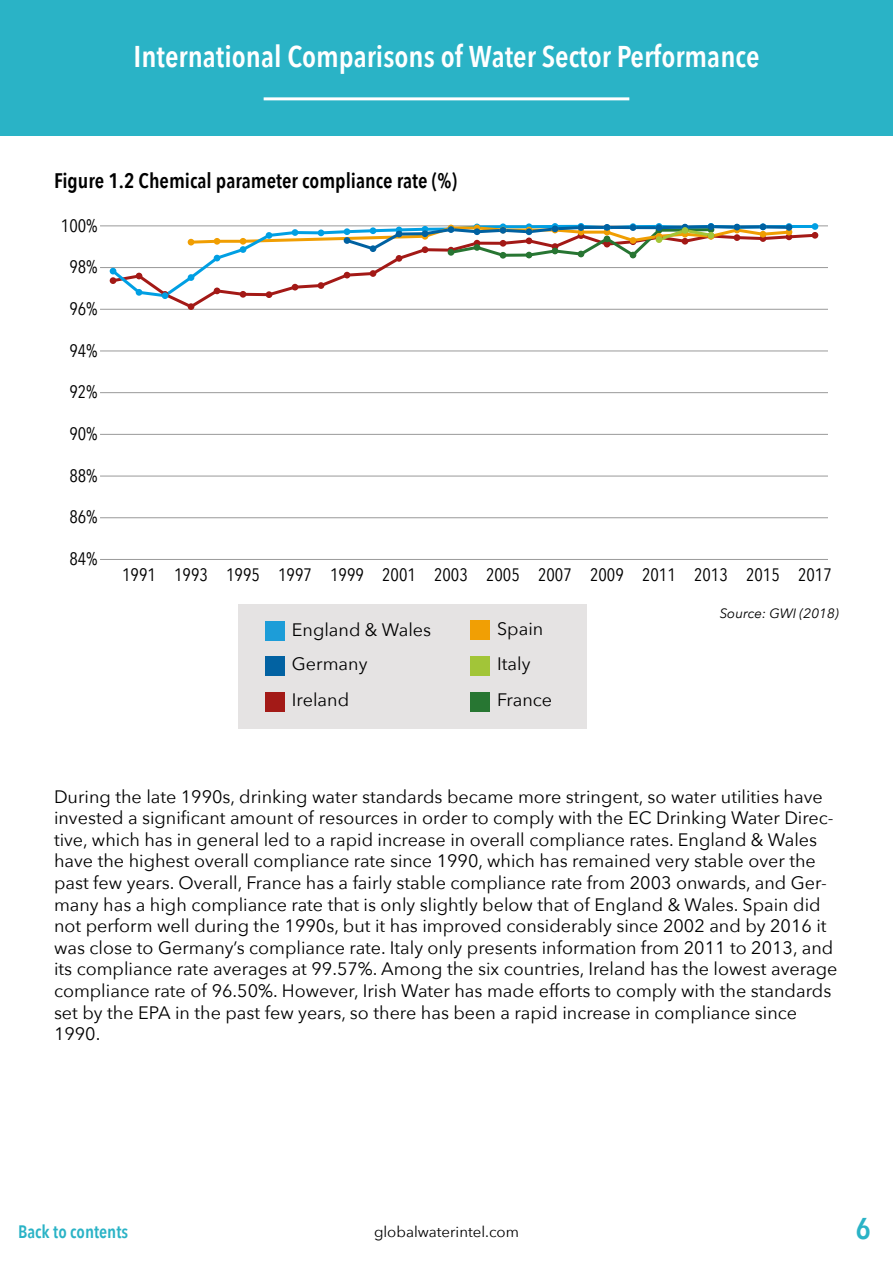
<style>
.page{position:relative;width:893px;height:1263px;background:#fff}
.page>*{position:absolute;margin:0;border:0;box-sizing:border-box;transform-origin:0 0}
.t1{font:600 30px "Avenir Next Condensed";color:#fff}
.t2{font:600 30px "Avenir Next Condensed";color:#2ab3c6}
.t3{font:600 21px "Avenir Next Condensed";color:#000}
.t4{font:18px/21.6px "Avenir Next";color:#000}
.t5{font:18px "Avenir Next Condensed";color:#000}
.t6{font:600 18px "Avenir Next Condensed";color:#2ab3c6}
.t7{font:15px "Avenir Next";color:#000}
.t8{font:italic 13.5px "Avenir Next";color:#000}
</style>
<div class="page">
<div style="left:0;top:0;width:893px;height:136px;background:#2ab3c6"></div>
<hr style="left:264px;top:97px;width:365px;height:3px;background:#fff">
<hr style="left:100px;top:559px;width:728px;height:1px;background:#999">
<hr style="left:100px;top:517px;width:728px;height:1px;background:#999">
<hr style="left:100px;top:476px;width:728px;height:1px;background:#999">
<hr style="left:100px;top:434px;width:728px;height:1px;background:#999">
<hr style="left:100px;top:392px;width:728px;height:1px;background:#999">
<hr style="left:100px;top:351px;width:728px;height:1px;background:#999">
<hr style="left:100px;top:309px;width:728px;height:1px;background:#999">
<hr style="left:100px;top:267px;width:728px;height:1px;background:#999">
<hr style="left:100px;top:225px;width:728px;height:1px;background:#999">
<svg style="left:109px;top:223px;width:709px;height:87px"></svg>
<div style="left:760px;top:223px;width:6px;height:7px;background:#0061a1;border-radius:50%"></div>
<div style="left:786px;top:224px;width:6px;height:7px;background:#0061a1;border-radius:50%"></div>
<div style="left:656px;top:236px;width:6px;height:7px;background:#a3c537;border-radius:50%"></div>
<div style="left:682px;top:227px;width:6px;height:7px;background:#a3c537;border-radius:50%"></div>
<div style="left:708px;top:232px;width:6px;height:7px;background:#a3c537;border-radius:50%"></div>
<div style="left:238px;top:604px;width:349px;height:124px;background:#e5e3e3"></div>
<div style="left:265px;top:621px;width:20px;height:20px;background:#1d9dd8"></div>
<div style="left:470px;top:620px;width:20px;height:20px;background:#f19f04"></div>
<div style="left:265px;top:656px;width:20px;height:19px;background:#0262a2"></div>
<div style="left:470px;top:656px;width:20px;height:19px;background:#a2c538"></div>
<div style="left:265px;top:692px;width:20px;height:20px;background:#a31a17"></div>
<div style="left:470px;top:692px;width:20px;height:20px;background:#277632"></div>
<h1 class="t1" style="left:134px;top:38px;width:627px">International Comparisons of Water Sector Performance</h1>
<p class="t3" style="left:54px;top:167px;width:404px">Figure 1.2 Chemical parameter compliance rate (%)</p>
<p class="t5" style="left:61px;top:214px;width:38px">100%</p>
<p class="t5" style="left:69px;top:256px;width:30px">98%</p>
<p class="t5" style="left:69px;top:298px;width:30px">96%</p>
<p class="t5" style="left:69px;top:339px;width:30px">94%</p>
<p class="t5" style="left:69px;top:381px;width:30px">92%</p>
<p class="t5" style="left:69px;top:423px;width:30px">90%</p>
<p class="t5" style="left:69px;top:465px;width:30px">88%</p>
<p class="t5" style="left:69px;top:506px;width:30px">86%</p>
<p class="t5" style="left:69px;top:548px;width:30px">84%</p>
<p class="t5" style="left:122px;top:564px;width:711px">1991 1993 1995 1997 1999 2001 2003 2005 2007 2009 2011 2013 2015 2017</p>
<p class="t4" style="left:292px;top:619px;width:141px">England &amp; Wales</p>
<p class="t4" style="left:497px;top:618px;width:48px">Spain</p>
<p class="t4" style="left:292px;top:653px;width:77px">Germany</p>
<p class="t4" style="left:497px;top:653px;width:35px">Italy</p>
<p class="t4" style="left:292px;top:689px;width:59px">Ireland</p>
<p class="t4" style="left:497px;top:689px;width:56px">France</p>
<p class="t8" style="left:720px;top:605px;width:121px">Source: GWI (2018)</p>
<p class="t4" style="left:54px;top:785px;width:785px">During the late 1990s, drinking water standards became more stringent, so water utilities have invested a significant amount of resources in order to comply with the EC Drinking Water Direc&shy;tive, which has in general led to a rapid increase in overall compliance rates. England &amp; Wales have the highest overall compliance rate since 1990, which has remained very stable over the past few years. Overall, France has a fairly stable compliance rate from 2003 onwards, and Ger&shy;many has a high compliance rate that is only slightly below that of England &amp; Wales. Spain did not perform well during the 1990s, but it has improved considerably since 2002 and by 2016 it was close to Germany’s compliance rate. Italy only presents information from 2011 to 2013, and its compliance rate averages at 99.57%. Among the six countries, Ireland has the lowest average compliance rate of 96.50%. However, Irish Water has made efforts to comply with the standards set by the EPA in the past few years, so there has been a rapid increase in compliance since 1990.</p>
<p class="t6" style="left:18px;top:1220px;width:112px">Back to contents</p>
<p class="t7" style="left:374px;top:1222px;width:146px">globalwaterintel.com</p>
<h1 class="t2" style="left:856px;top:1210px;width:16px">6</h1>
</div>
